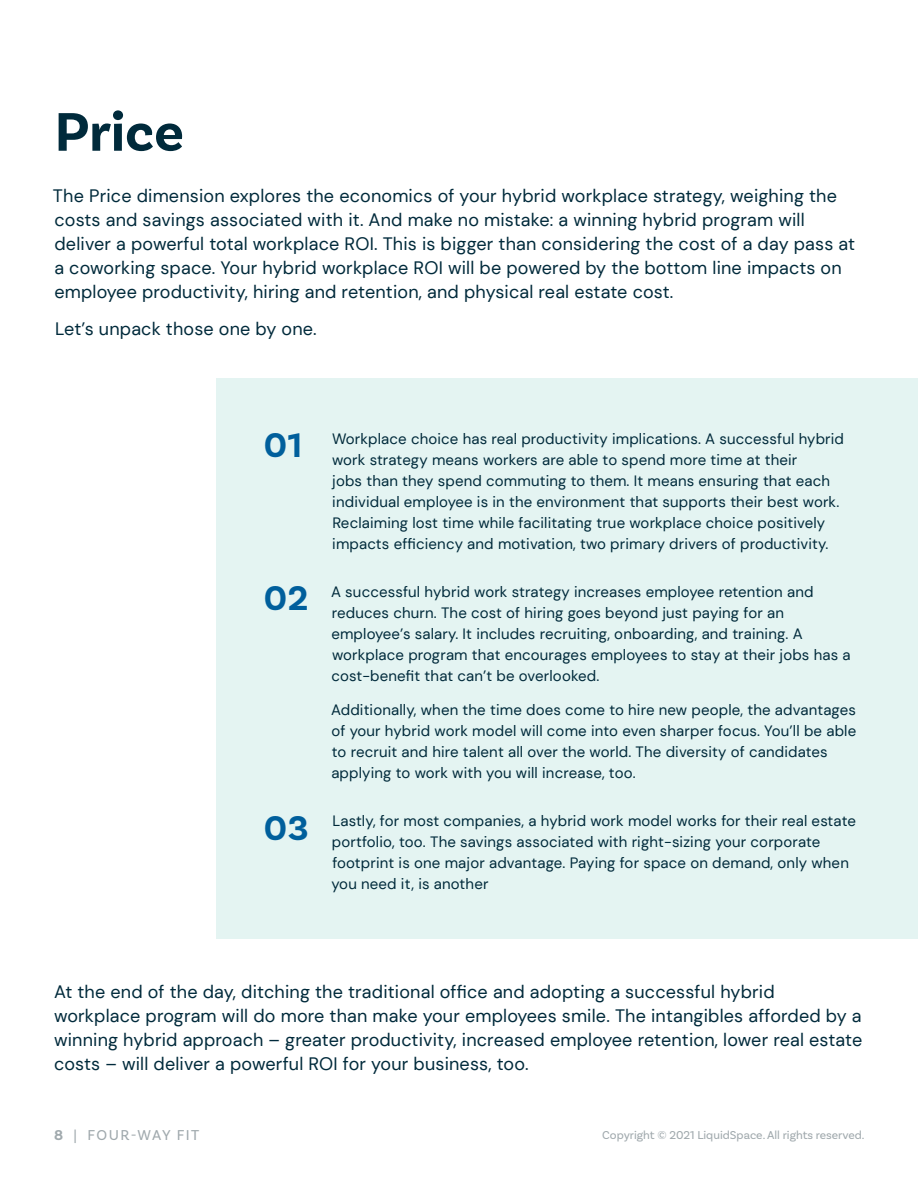
<style>
.page{position:relative;width:918px;height:1188px;background:#fff}
.page>*{position:absolute;margin:0;border:0;box-sizing:border-box;transform-origin:0 0}
.H1_-_lv2_TOC{font:700 57px "Basic Sans";color:#002a3b}
.t1{font:700 36px "Basic Sans";color:#005f9c}
.Body_1{font:18px/24px "DM Sans";letter-spacing:.01em;color:#002a3b}
.Body_2{font:15px/21px "DM Sans";letter-spacing:.01em;color:#002a3b}
.t2{font:15px "Basic Sans";letter-spacing:.1em;color:#a0a9ad}
.t3{font:12px "Basic Sans";color:#a0a9ad}
.s1{font-weight:700}
</style>
<div class="page">
<div style="left:216px;top:378px;width:702px;height:561px;background:#e4f4f2"></div>
<p class="H1_-_lv2_TOC" style="left:55px;top:97px;width:131px">Price</p>
<p class="Body_1" style="left:53px;top:183px;width:804px">The Price dimension explores the economics of your hybrid workplace strategy, weighing the costs and savings associated with it. And make no mistake: a winning hybrid program will deliver a powerful total workplace ROI. This is bigger than considering the cost of a day pass at a coworking space. Your hybrid workplace ROI will be powered by the bottom line impacts on employee productivity, hiring and retention, and physical real estate cost.</p>
<p class="Body_1" style="left:55px;top:317px;width:263px">Let’s unpack those one by one.</p>
<p class="t1" style="left:264px;top:424px;width:39px">01</p>
<p class="Body_2" style="left:332px;top:428px;width:513px">Workplace choice has real productivity implications. A successful hybrid work strategy means workers are able to spend more time at their<br>jobs than they spend commuting to them. It means ensuring that each individual employee is in the environment that supports their best work.<br>Reclaiming lost time while facilitating true workplace choice positively impacts efficiency and motivation, two primary drivers of productivity.</p>
<p class="t1" style="left:264px;top:577px;width:46px">02</p>
<p class="Body_2" style="left:331px;top:581px;width:521px">A successful hybrid work strategy increases employee retention and reduces churn. The cost of hiring goes beyond just paying for an employee’s salary. It includes recruiting, onboarding, and training. A workplace program that encourages employees to stay at their jobs has a cost-benefit that can’t be overlooked.</p>
<p class="Body_2" style="left:331px;top:700px;width:527px">Additionally, when the time does come to hire new people, the advantages of your hybrid work model will come into even sharper focus. You’ll be able to recruit and hire talent all over the world. The diversity of candidates applying to work with you will increase, too.</p>
<p class="t1" style="left:264px;top:806px;width:46px">03</p>
<p class="Body_2" style="left:332px;top:811px;width:526px">Lastly, for most companies, a hybrid work model works for their real estate portfolio, too. The savings associated with right-sizing your corporate footprint is one major advantage. Paying for space on demand, only when you need it, is another</p>
<p class="Body_1" style="left:54px;top:980px;width:810px">At the end of the day, ditching the traditional office and adopting a successful hybrid workplace program will do more than make your employees smile. The intangibles afforded by a winning hybrid approach – greater productivity, increased employee retention, lower real estate costs – will deliver a powerful ROI for your business, too.</p>
<p class="t2" style="left:54px;top:1126px;width:147px"><span class="s1">8</span> | FOUR-WAY FIT</p>
<p class="t3" style="left:602px;top:1127px;width:264px">Copyright © 2021 LiquidSpace. All rights reserved.</p>
</div>
